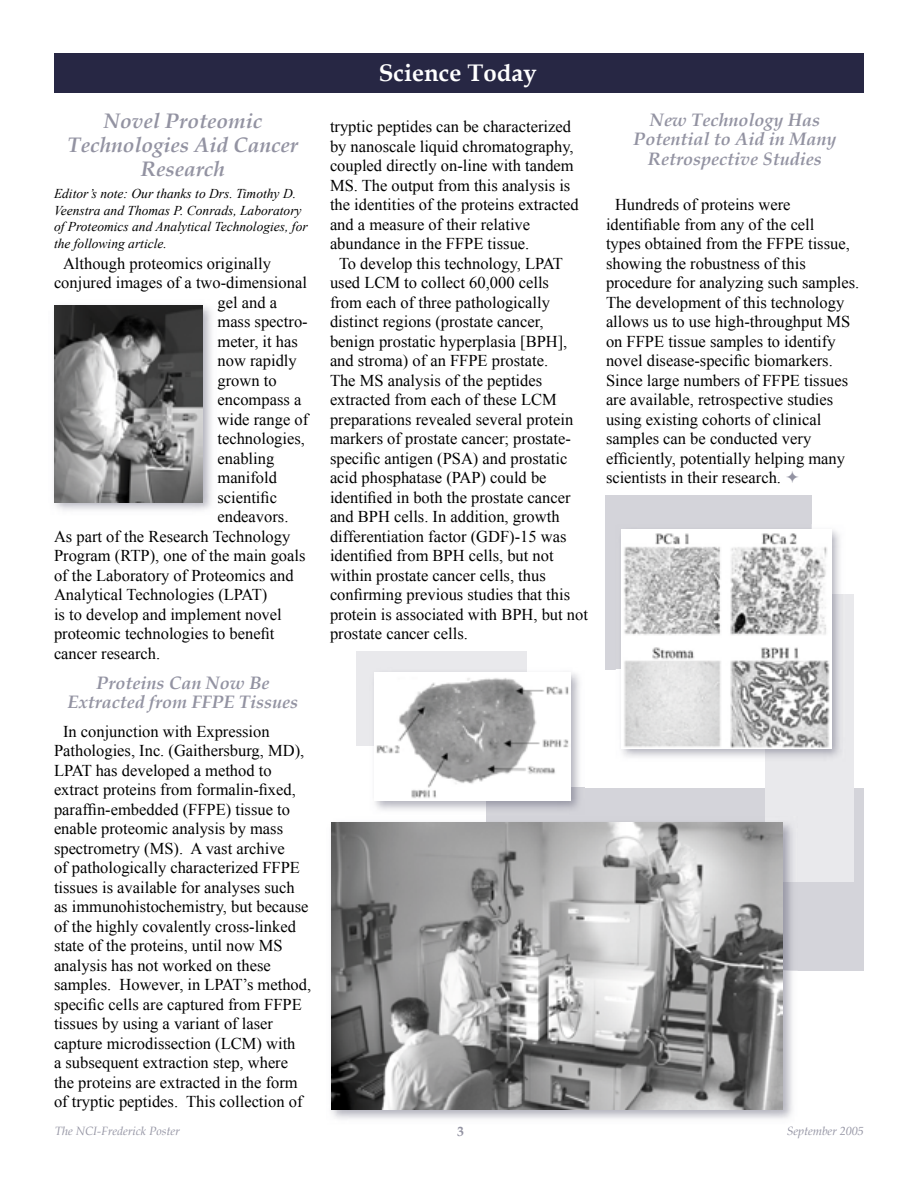
<style>
.page{position:relative;width:918px;height:1188px;background:#fff}
.page>*{position:absolute;margin:0;border:0;box-sizing:border-box;transform-origin:0 0}
.t1{font:700 24px "Book Antiqua";color:#fff}
.t2{font:italic 700 21px/24px "Book Antiqua";color:#9393a2;text-align:center}
.t3{font:italic 700 18px/19.5px "Book Antiqua";color:#9393a2;text-align:center}
.t4{font:16.5px/19.5px "Times New Roman";color:#000}
.t5{font:italic 13.5px/16.5px "Times New Roman";color:#000}
.t6{font:700 13.5px "Book Antiqua";color:#9393a2}
.t7{font:italic 12px "Book Antiqua";color:#9393a2}
</style>
<div class="page">
<div style="left:486px;top:788px;width:378px;height:183px;background:#d4d4da"></div>
<div style="left:765px;top:594px;width:89px;height:288px;background:#e9e9ec"></div>
<div style="left:605px;top:495px;width:206px;height:174px;background:#d4d4da"></div>
<div style="left:356px;top:651px;width:170px;height:94px;background:#e9e9ec"></div>
<div style="left:54px;top:54px;width:810px;height:39px;background:#272744"></div>
<img style="left:331px;top:822px;width:462px;height:297px">
<img style="left:783px;top:882px;width:10px;height:89px">
<img style="left:783px;top:822px;width:10px;height:60px">
<img style="left:332px;top:822px;width:451px;height:288px">
<img style="left:54px;top:305px;width:158px;height:205px">
<img style="left:54px;top:305px;width:148px;height:197px">
<img style="left:486px;top:788px;width:95px;height:24px">
<img style="left:372px;top:670px;width:154px;height:75px">
<img style="left:375px;top:672px;width:195px;height:128px">
<img style="left:621px;top:524px;width:219px;height:233px">
<img style="left:765px;top:594px;width:75px;height:163px">
<img style="left:621px;top:524px;width:190px;height:5px">
<img style="left:621px;top:529px;width:210px;height:220px">
<p class="t2" style="left:68px;top:109px;width:232px">Novel Proteomic<br>Technologies Aid Cancer<br>Research</p>
<p class="t5" style="left:54px;top:185px;width:255px">Editor’s note: Our thanks to Drs. Timothy D.<br>Veenstra and Thomas P. Conrads, Laboratory of Proteomics and Analytical Technologies, for the following article.</p>
<p class="t4" style="left:63px;top:253px;width:210px">Although proteomics originally</p>
<p class="t4" style="left:54px;top:272px;width:254px">conjured images of a two-dimensional</p>
<p class="t4" style="left:218px;top:292px;width:61px">gel and a</p>
<p class="t4" style="left:218px;top:311px;width:92px">mass spectro-</p>
<p class="t4" style="left:218px;top:331px;width:82px">meter, it has</p>
<p class="t4" style="left:218px;top:350px;width:81px">now rapidly</p>
<p class="t4" style="left:218px;top:370px;width:61px">grown to</p>
<p class="t4" style="left:218px;top:389px;width:85px">encompass a</p>
<p class="t4" style="left:218px;top:409px;width:92px">wide range of</p>
<p class="t4" style="left:218px;top:428px;width:89px">technologies,</p>
<p class="t4" style="left:218px;top:448px;width:58px">enabling</p>
<p class="t4" style="left:218px;top:467px;width:61px">manifold</p>
<p class="t4" style="left:218px;top:487px;width:61px">scientific</p>
<p class="t4" style="left:218px;top:506px;width:73px">endeavors.</p>
<p class="t4" style="left:54px;top:526px;width:238px">As part of the Research Technology</p>
<p class="t4" style="left:54px;top:545px;width:253px">Program (RTP), one of the main goals</p>
<p class="t4" style="left:54px;top:565px;width:241px">of the Laboratory of Proteomics and</p>
<p class="t4" style="left:54px;top:584px;width:215px">Analytical Technologies (LPAT)</p>
<p class="t4" style="left:54px;top:604px;width:229px">is to develop and implement novel</p>
<p class="t4" style="left:54px;top:623px;width:222px">proteomic technologies to benefit</p>
<p class="t4" style="left:54px;top:643px;width:108px">cancer research.</p>
<p class="t3" style="left:68px;top:673px;width:232px">Proteins Can Now Be<br>Extracted from FFPE Tissues</p>
<p class="t4" style="left:54px;top:721px;width:259px;text-indent:9px">In conjunction with Expression Pathologies, Inc. (Gaithersburg, MD), LPAT has developed a method to extract proteins from formalin-fixed, paraffin-embedded (FFPE) tissue to enable proteomic analysis by mass spectrometry (MS). A vast archive<br>of pathologically characterized FFPE tissues is available for analyses such as immunohistochemistry, but because of the highly covalently cross-linked state of the proteins, until now MS analysis has not worked on these samples. However, in LPAT’s method, specific cells are captured from FFPE tissues by using a variant of laser capture microdissection (LCM) with<br>a subsequent extraction step, where the proteins are extracted in the form of tryptic peptides. This collection of</p>
<h1 class="t1" style="left:379px;top:57px;width:159px">Science Today</h1>
<p class="t4" style="left:330px;top:116px;width:242px">tryptic peptides can be characterized</p>
<p class="t4" style="left:330px;top:136px;width:245px">by nanoscale liquid chromatography,</p>
<p class="t4" style="left:330px;top:155px;width:245px">coupled directly on-line with tandem</p>
<p class="t4" style="left:330px;top:175px;width:242px">MS. The output from this analysis is</p>
<p class="t4" style="left:330px;top:194px;width:250px">the identities of the proteins extracted</p>
<p class="t4" style="left:330px;top:214px;width:202px">and a measure of their relative</p>
<p class="t4" style="left:330px;top:233px;width:201px">abundance in the FFPE tissue.</p>
<p class="t4" style="left:339px;top:253px;width:226px">To develop this technology, LPAT</p>
<p class="t4" style="left:330px;top:272px;width:221px">used LCM to collect 60,000 cells</p>
<p class="t4" style="left:330px;top:292px;width:221px">from each of three pathologically</p>
<p class="t4" style="left:330px;top:311px;width:215px">distinct regions (prostate cancer,</p>
<p class="t4" style="left:330px;top:331px;width:239px">benign prostatic hyperplasia [BPH],</p>
<p class="t4" style="left:330px;top:350px;width:220px">and stroma) of an FFPE prostate.</p>
<p class="t4" style="left:330px;top:370px;width:214px">The MS analysis of the peptides</p>
<p class="t4" style="left:330px;top:389px;width:228px">extracted from each of these LCM</p>
<p class="t4" style="left:330px;top:409px;width:245px">preparations revealed several protein</p>
<p class="t4" style="left:330px;top:428px;width:242px">markers of prostate cancer; prostate-</p>
<p class="t4" style="left:330px;top:448px;width:239px">specific antigen (PSA) and prostatic</p>
<p class="t4" style="left:330px;top:467px;width:218px">acid phosphatase (PAP) could be</p>
<p class="t4" style="left:330px;top:487px;width:242px">identified in both the prostate cancer</p>
<p class="t4" style="left:330px;top:506px;width:231px">and BPH cells. In addition, growth</p>
<p class="t4" style="left:330px;top:526px;width:238px">differentiation factor (GDF)-15 was</p>
<p class="t4" style="left:330px;top:545px;width:225px">identified from BPH cells, but not</p>
<p class="t4" style="left:330px;top:565px;width:217px">within prostate cancer cells, thus</p>
<p class="t4" style="left:330px;top:584px;width:242px">confirming previous studies that this</p>
<p class="t4" style="left:330px;top:604px;width:260px">protein is associated with BPH, but not</p>
<p class="t4" style="left:330px;top:623px;width:139px">prostate cancer cells.</p>
<p class="t3" style="left:633px;top:110px;width:205px">New Technology Has<br>Potential to Aid in Many<br>Retrospective Studies</p>
<p class="t4" style="left:606px;top:194px;width:255px;text-indent:9px">Hundreds of proteins were identifiable from any of the cell<br>types obtained from the FFPE tissue, showing the robustness of this procedure for analyzing such samples.<br>The development of this technology allows us to use high-throughput MS on FFPE tissue samples to identify novel disease-specific biomarkers.<br>Since large numbers of FFPE tissues are available, retrospective studies using existing cohorts of clinical samples can be conducted very efficiently, potentially helping many scientists in their research.</p>
<p class="t7" style="left:55px;top:1123px;width:126px">The NCI-Frederick Poster</p>
<p class="t6" style="left:457px;top:1123px;width:8px">3</p>
<p class="t7" style="left:787px;top:1123px;width:79px">September 2005</p>
</div>
